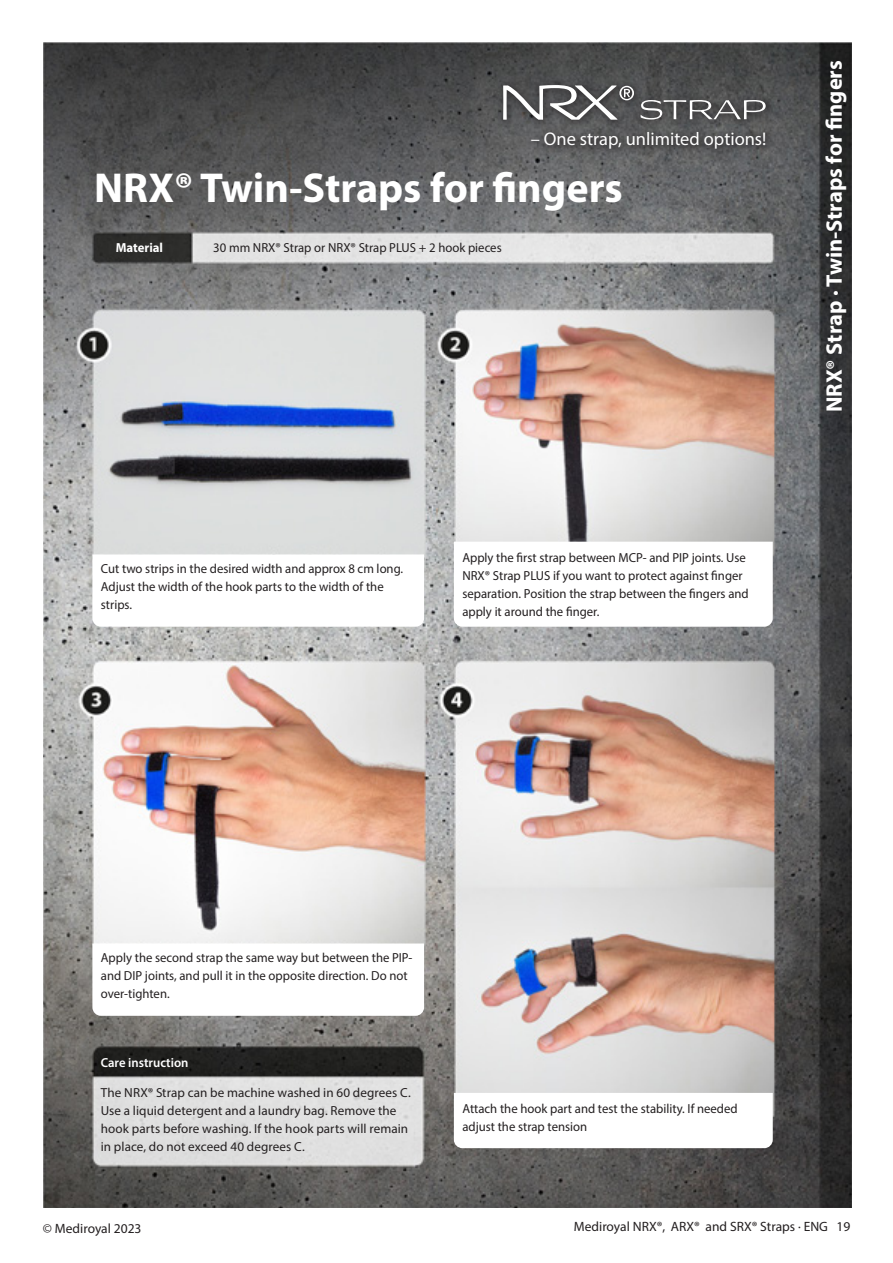
<style>
.page{position:relative;width:893px;height:1263px;background:#fff}
.page>*{position:absolute;margin:0;border:0;box-sizing:border-box;transform-origin:0 0}
.t1{font:700 42px "Myriad Pro";color:#fff}
.t2{font:700 22.5px "Myriad Pro";color:#fff}
.t3{font:18.3px "Myriad Pro";color:#fff}
.t4{font:13.5px "Myriad Pro";color:#231f20}
.t5{font:13.2px/18px "Myriad Pro";color:#231f20}
.t6{font:600 13.2px "Myriad Pro";color:#fff}
.t7{font:700 13.2px "Myriad Pro";color:#fff}
</style>
<div class="page">
<img style="left:43px;top:43px;width:808px;height:1165px">
<div style="left:525px;top:125px;width:250px;height:33px;background:#231f20;opacity:.7"></div>
<div style="left:496px;top:78px;width:130px;height:51px;background:#231f20;opacity:.7"></div>
<div style="left:634px;top:93px;width:141px;height:36px;background:#231f20;opacity:.7"></div>
<svg style="left:641px;top:100px;width:125px;height:19px;background:#747374"></svg>
<div style="left:612px;top:79px;width:31px;height:31px;background:#505052"></div>
<svg style="left:503px;top:85px;width:131px;height:35px"></svg>
<svg style="left:92px;top:554px;width:332px;height:73px"></svg>
<svg style="left:92px;top:943px;width:332px;height:73px"></svg>
<svg style="left:454px;top:542px;width:319px;height:85px"></svg>
<svg style="left:454px;top:1093px;width:319px;height:55px"></svg>
<h3 class="t3" style="left:531px;top:128px;width:237px">– One strap, unlimited options!</h3>
<h1 class="t1" style="left:94px;top:160px;width:530px">NRX® Twin-Straps for fingers</h1>
<p class="t7" style="left:116px;top:239px;width:49px">Material</p>
<p class="t5" style="left:213px;top:239px;width:290px">30 mm NRX® Strap or NRX® Strap PLUS + 2 hook pieces</p>
<p class="t5" style="left:101px;top:559px;width:304px">Cut two strips in the desired width and approx 8 cm long.<br>Adjust the width of the hook parts to the width of the strips.</p>
<p class="t5" style="left:462px;top:548px;width:288px">Apply the first strap between MCP- and PIP joints. Use NRX® Strap PLUS if you want to protect against finger separation. Position the strap between the fingers and apply it around the finger.</p>
<h2 class="t2" style="left:820px;top:412px;width:354px;rotate:-90deg">NRX® Strap · Twin-Straps for fingers</h2>
<p class="t5" style="left:101px;top:948px;width:313px">Apply the second strap the same way but between the PIP&shy;and DIP joints, and pull it in the opposite direction. Do not over-tighten.</p>
<p class="t6" style="left:101px;top:1054px;width:89px">Care instruction</p>
<p class="t5" style="left:101px;top:1084px;width:312px">The NRX® Strap can be machine washed in 60 degrees C.<br>Use a liquid detergent and a laundry bag. Remove the hook parts before washing. If the hook parts will remain in place, do not exceed 40 degrees C.</p>
<p class="t5" style="left:462px;top:1099px;width:277px">Attach the hook part and test the stability. If needed adjust the strap tension</p>
<p class="t4" style="left:43px;top:1220px;width:100px">© Mediroyal 2023</p>
<p class="t4" style="left:574px;top:1218px;width:278px">Mediroyal NRX®, ARX® and SRX® Straps · ENG 19</p>
</div>
